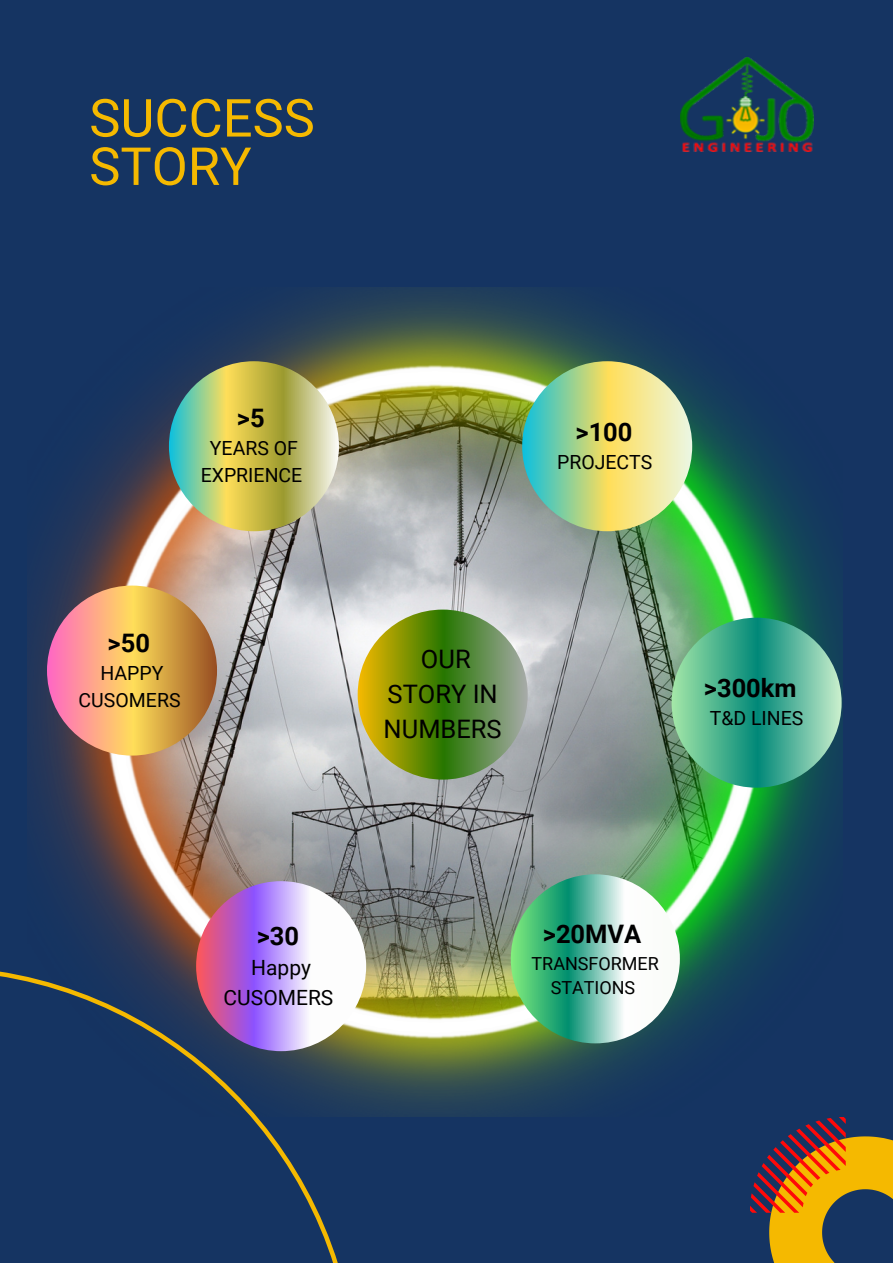
<style>
.page{position:relative;width:893px;height:1264px;background:#fff}
.page>*{position:absolute;margin:0;border:0;box-sizing:border-box;transform-origin:0 0}
.t1{font:52.5px/48.3px "Roboto";color:#f5b900}
.t2{font:700 25.5px "Roboto";color:#000}
.t3{font:25.5px/34.8px "Roboto";color:#000;text-align:center}
.t4{font:21px/29.2px "Roboto";color:#000;text-align:center}
.t5{font:19.5px/27px "Roboto";color:#000;text-align:center}
.t6{font:18px/24.8px "Roboto";color:#000;text-align:center}
</style>
<div class="page">
<div style="left:0;top:0;width:892px;height:1262px;background:#153462"></div>
<svg style="left:750px;top:1117px;width:142px;height:145px"></svg>
<img style="left:680px;top:57px;width:133px;height:95px">
<img style="left:28px;top:288px;width:814px;height:828px">
<svg style="left:169px;top:361px;width:170px;height:170px;background:#bac46c"></svg>
<svg style="left:522px;top:361px;width:170px;height:170px;background:#c5dc93"></svg>
<svg style="left:47px;top:585px;width:170px;height:170px;background:#e8a564"></svg>
<svg style="left:671px;top:617px;width:170px;height:170px;background:#4eb293"></svg>
<svg style="left:510px;top:874px;width:169px;height:169px;background:#8bd0b5"></svg>
<svg style="left:196px;top:881px;width:170px;height:170px;background:#d2a7e8"></svg>
<svg style="left:357px;top:609px;width:170px;height:170px;background:#6e9024"></svg>
<svg style="left:0;top:966px;width:357px;height:296px"></svg>
<h1 class="t1" style="left:89px;top:94px;width:227px">SUCCESS<br>STORY</h1>
<h2 class="t2" style="left:237px;top:403px;width:29px">&gt;5</h2>
<p class="t5" style="left:201px;top:435px;width:103px">YEARS OF<br>EXPRIENCE</p>
<h2 class="t2" style="left:108px;top:628px;width:44px">&gt;50</h2>
<p class="t5" style="left:79px;top:659px;width:103px">HAPPY<br>CUSOMERS</p>
<h2 class="t2" style="left:575px;top:417px;width:58px">&gt;100</h2>
<p class="t5" style="left:557px;top:448px;width:97px">PROJECTS</p>
<h2 class="t3" style="left:383px;top:642px;width:120px">OUR<br>STORY IN<br>NUMBERS</h2>
<h2 class="t2" style="left:703px;top:673px;width:94px">&gt;300km</h2>
<p class="t5" style="left:709px;top:705px;width:95px">T&amp;D LINES</p>
<h2 class="t2" style="left:257px;top:921px;width:44px">&gt;30</h2>
<p class="t4" style="left:224px;top:953px;width:111px">Happy<br>CUSOMERS</p>
<h2 class="t2" style="left:543px;top:918px;width:100px">&gt;20MVA</h2>
<p class="t6" style="left:531px;top:951px;width:129px">TRANSFORMER<br>STATIONS</p>
</div>
